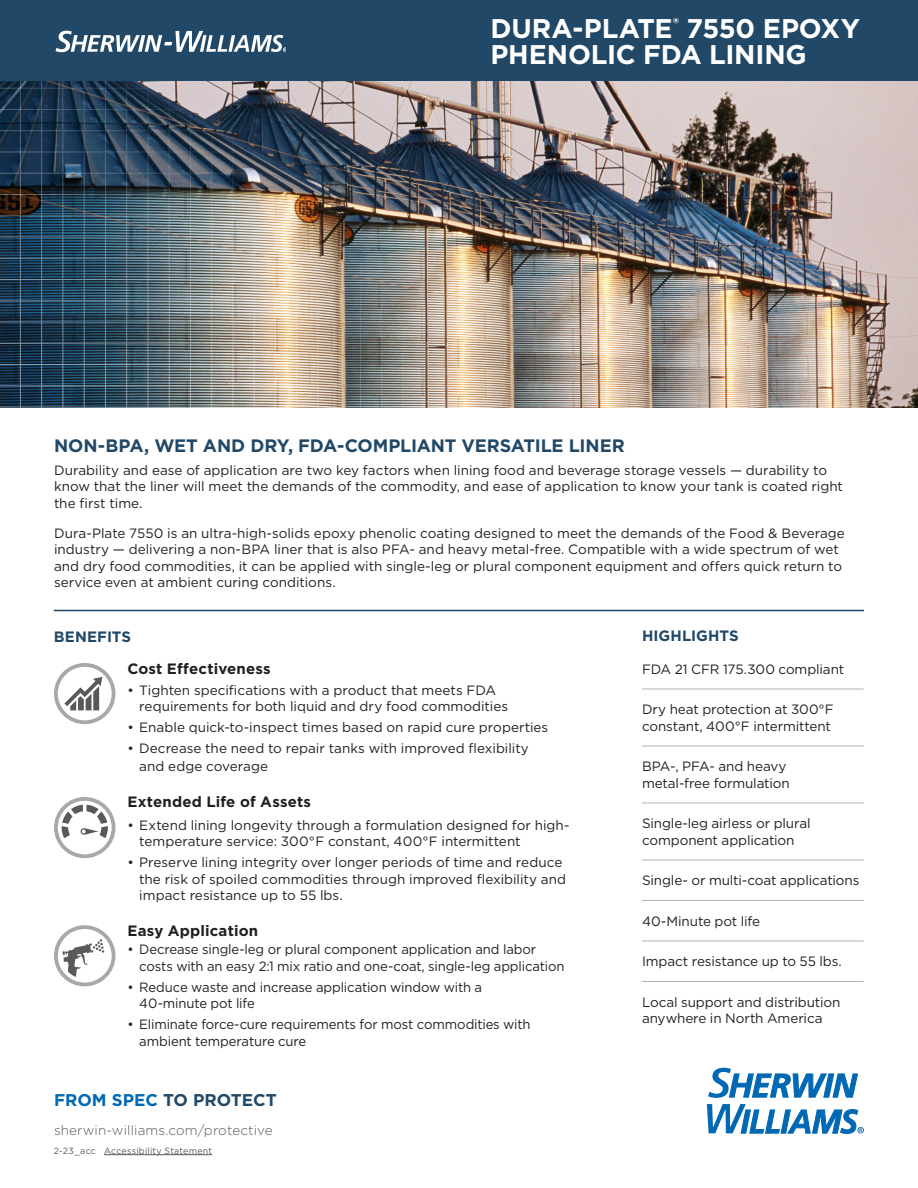
<style>
.page{position:relative;width:918px;height:1188px;background:#fff}
.page>*{position:absolute;margin:0;border:0;box-sizing:border-box;transform-origin:0 0}
.t1{font:700 27px/25.5px "Gotham";letter-spacing:-.01em;color:#fff}
.t2{font:700 18px "Gotham";letter-spacing:-.01em;color:#214867}
.t3{font:700 16.95px "Gotham";color:#214867}
.t4{font:700 15px "Gotham";letter-spacing:.01em;color:#231f20}
.t5{font:700 15px "Gotham";letter-spacing:.005em;color:#214867}
.t6{font:13.5px/16.5px "Gotham";letter-spacing:-.005em;color:#231f20}
.t7{font:300 13.5px "Gotham";letter-spacing:.01em;color:#57585a}
.t8{font:9px "Gotham";letter-spacing:.025em;color:#57585a}
.s1{color:#0168b3}
</style>
<div class="page">
<img style="left:0;top:80px;width:918px;height:328px">
<svg style="left:707px;top:1068px;width:157px;height:66px"></svg>
<hr style="left:0;top:88px;width:892px;height:1px;background:#fff">
<hr style="left:0;top:109px;width:892px;height:1px;background:#fff">
<hr style="left:0;top:130px;width:892px;height:1px;background:#fff">
<hr style="left:0;top:152px;width:892px;height:1px;background:#fff">
<hr style="left:0;top:173px;width:892px;height:1px;background:#fff">
<hr style="left:0;top:194px;width:892px;height:1px;background:#fff">
<hr style="left:0;top:215px;width:892px;height:1px;background:#fff">
<hr style="left:0;top:237px;width:892px;height:1px;background:#fff">
<hr style="left:0;top:258px;width:892px;height:1px;background:#fff">
<hr style="left:0;top:279px;width:892px;height:1px;background:#fff">
<hr style="left:0;top:300px;width:892px;height:1px;background:#fff">
<hr style="left:0;top:322px;width:892px;height:1px;background:#fff">
<hr style="left:0;top:343px;width:892px;height:1px;background:#fff">
<hr style="left:0;top:364px;width:892px;height:1px;background:#fff">
<hr style="left:0;top:385px;width:892px;height:1px;background:#fff">
<hr style="left:0;top:407px;width:892px;height:1px;background:#fff">
<hr style="left:20px;top:81px;width:1px;height:337px;background:#fff">
<hr style="left:41px;top:81px;width:1px;height:337px;background:#fff">
<hr style="left:63px;top:81px;width:1px;height:337px;background:#fff">
<hr style="left:84px;top:81px;width:1px;height:337px;background:#fff">
<hr style="left:105px;top:81px;width:1px;height:337px;background:#fff">
<hr style="left:126px;top:81px;width:1px;height:337px;background:#fff">
<hr style="left:148px;top:81px;width:1px;height:337px;background:#fff">
<hr style="left:169px;top:81px;width:1px;height:337px;background:#fff">
<hr style="left:190px;top:81px;width:1px;height:337px;background:#fff">
<hr style="left:211px;top:81px;width:1px;height:337px;background:#fff">
<hr style="left:233px;top:81px;width:1px;height:337px;background:#fff">
<hr style="left:254px;top:81px;width:1px;height:337px;background:#fff">
<hr style="left:275px;top:81px;width:1px;height:337px;background:#fff">
<hr style="left:296px;top:81px;width:1px;height:337px;background:#fff">
<hr style="left:318px;top:81px;width:1px;height:337px;background:#fff">
<hr style="left:339px;top:81px;width:1px;height:337px;background:#fff">
<hr style="left:360px;top:81px;width:1px;height:337px;background:#fff">
<hr style="left:381px;top:81px;width:1px;height:337px;background:#fff">
<hr style="left:403px;top:81px;width:1px;height:337px;background:#fff">
<hr style="left:424px;top:81px;width:1px;height:337px;background:#fff">
<hr style="left:445px;top:81px;width:1px;height:337px;background:#fff">
<hr style="left:466px;top:81px;width:1px;height:337px;background:#fff">
<hr style="left:488px;top:81px;width:1px;height:337px;background:#fff">
<hr style="left:509px;top:81px;width:1px;height:337px;background:#fff">
<hr style="left:530px;top:81px;width:1px;height:337px;background:#fff">
<hr style="left:552px;top:81px;width:1px;height:337px;background:#fff">
<hr style="left:573px;top:81px;width:1px;height:337px;background:#fff">
<hr style="left:594px;top:81px;width:1px;height:337px;background:#fff">
<hr style="left:615px;top:81px;width:1px;height:337px;background:#fff">
<hr style="left:637px;top:81px;width:1px;height:337px;background:#fff">
<hr style="left:658px;top:81px;width:1px;height:337px;background:#fff">
<hr style="left:679px;top:81px;width:1px;height:337px;background:#fff">
<hr style="left:700px;top:81px;width:1px;height:337px;background:#fff">
<hr style="left:722px;top:81px;width:1px;height:337px;background:#fff">
<hr style="left:743px;top:81px;width:1px;height:337px;background:#fff">
<hr style="left:764px;top:81px;width:1px;height:337px;background:#fff">
<hr style="left:785px;top:81px;width:1px;height:337px;background:#fff">
<hr style="left:807px;top:81px;width:1px;height:337px;background:#fff">
<hr style="left:828px;top:81px;width:1px;height:337px;background:#fff">
<hr style="left:849px;top:81px;width:1px;height:337px;background:#fff">
<hr style="left:870px;top:81px;width:1px;height:337px;background:#fff">
<hr style="left:892px;top:81px;width:1px;height:337px;background:#fff">
<div style="left:0;top:0;width:918px;height:80px;background:#214867"></div>
<hr style="left:54px;top:610px;width:810px;height:1px;background:#214867">
<hr style="left:642px;top:689px;width:222px;height:1px;background:#b2b3b7">
<hr style="left:642px;top:746px;width:222px;height:1px;background:#b2b3b7">
<hr style="left:642px;top:803px;width:222px;height:1px;background:#b2b3b7">
<hr style="left:642px;top:860px;width:222px;height:1px;background:#b2b3b7">
<hr style="left:642px;top:900px;width:222px;height:1px;background:#b2b3b7">
<hr style="left:642px;top:941px;width:222px;height:1px;background:#b2b3b7">
<hr style="left:642px;top:981px;width:222px;height:1px;background:#b2b3b7">
<hr style="left:104px;top:1154px;width:108px;height:1px;background:#57585a">
<img style="left:55px;top:30px;width:231px;height:23px">
<img style="left:14px;top:85px;width:889px;height:317px">
<img style="left:54px;top:663px;width:62px;height:324px">
<p class="t1" style="left:490px;top:16px;width:371px">DURA-PLATE<sup>®</sup> 7550 EPOXY<br>PHENOLIC FDA LINING</p>
<p class="t2" style="left:54px;top:434px;width:572px">NON-BPA, WET AND DRY, FDA-COMPLIANT VERSATILE LINER</p>
<p class="t6" style="left:54px;top:461px;width:791px">Durability and ease of application are two key factors when lining food and beverage storage vessels — durability to know that the liner will meet the demands of the commodity, and ease of application to know your tank is coated right the first time.</p>
<p class="t6" style="left:54px;top:524px;width:792px">Dura-Plate 7550 is an ultra-high-solids epoxy phenolic coating designed to meet the demands of the Food &amp; Beverage industry — delivering a non-BPA liner that is also PFA- and heavy metal-free. Compatible with a wide spectrum of wet and dry food commodities, it can be applied with single-leg or plural component equipment and offers quick return to service even at ambient curing conditions.</p>
<p class="t5" style="left:54px;top:627px;width:79px">BENEFITS</p>
<p class="t4" style="left:128px;top:658px;width:145px">Cost Effectiveness</p>
<p class="t6" style="left:139px;top:681px;width:370px;text-indent:-12px">• Tighten specifications with a product that meets FDA requirements for both liquid and dry food commodities</p>
<p class="t6" style="left:128px;top:719px;width:422px">• Enable quick-to-inspect times based on rapid cure properties</p>
<p class="t6" style="left:139px;top:739px;width:391px;line-height:18px;text-indent:-12px">• Decrease the need to repair tanks with improved flexibility and edge coverage</p>
<p class="t4" style="left:128px;top:792px;width:185px">Extended Life of Assets</p>
<p class="t6" style="left:139px;top:816px;width:432px;text-indent:-12px">• Extend lining longevity through a formulation designed for high&shy;temperature service: 300°F constant, 400°F intermittent</p>
<p class="t6" style="left:139px;top:854px;width:428px;text-indent:-12px">• Preserve lining integrity over longer periods of time and reduce the risk of spoiled commodities through improved flexibility and impact resistance up to 55 lbs.</p>
<p class="t4" style="left:128px;top:921px;width:132px">Easy Application</p>
<p class="t6" style="left:139px;top:941px;width:427px;text-indent:-12px">• Decrease single-leg or plural component application and labor costs with an easy 2:1 mix ratio and one-coat, single-leg application</p>
<p class="t6" style="left:139px;top:978px;width:344px;text-indent:-12px">• Reduce waste and increase application window with a<br>40-minute pot life</p>
<p class="t6" style="left:139px;top:1016px;width:393px;text-indent:-12px">• Eliminate force-cure requirements for most commodities with ambient temperature cure</p>
<p class="t3" style="left:54px;top:1089px;width:224px"><span class="s1">FROM SPEC</span> TO PROTECT</p>
<p class="t7" style="left:54px;top:1121px;width:220px">sherwin-williams.com/protective</p>
<p class="t8" style="left:54px;top:1145px;width:160px">2-23_acc Accessibility Statement</p>
<p class="t5" style="left:642px;top:625px;width:98px">HIGHLIGHTS</p>
<p class="t6" style="left:642px;top:660px;width:204px">FDA 21 CFR 175.300 compliant</p>
<p class="t6" style="left:642px;top:701px;width:193px">Dry heat protection at 300°F constant, 400°F intermittent</p>
<p class="t6" style="left:642px;top:758px;width:149px">BPA-, PFA- and heavy metal-free formulation</p>
<p class="t6" style="left:642px;top:815px;width:170px">Single-leg airless or plural component application</p>
<p class="t6" style="left:642px;top:872px;width:219px">Single- or multi-coat applications</p>
<p class="t6" style="left:642px;top:912px;width:120px">40-Minute pot life</p>
<p class="t6" style="left:642px;top:953px;width:201px">Impact resistance up to 55 lbs.</p>
<p class="t6" style="left:642px;top:993px;width:200px">Local support and distribution anywhere in North America</p>
</div>
